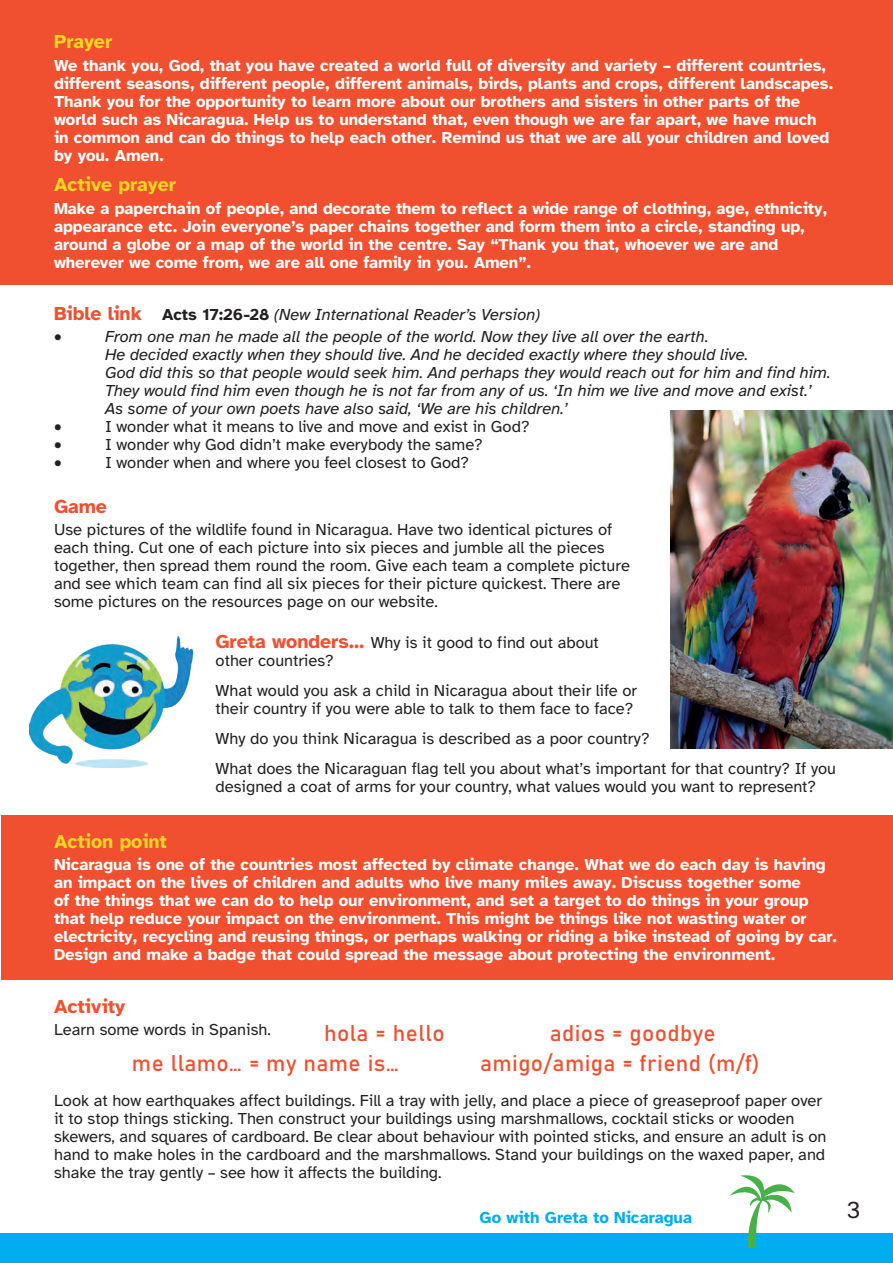
<style>
.page{position:relative;width:893px;height:1263px;background:#fff}
.page>*{position:absolute;margin:0;border:0;box-sizing:border-box;transform-origin:0 0}
.t1{font:24px "Atkinson Hyperlegible";color:#231f20}
.t2{font:22.5px "Bahnschrift";letter-spacing:.02em;color:#f0502f}
.t3{font:700 19.5px "Atkinson Hyperlegible";color:#f6d523}
.t4{font:700 19.5px "Atkinson Hyperlegible";color:#f0502f}
.t5{font:16.5px/18px "Atkinson Hyperlegible";color:#231f20}
.t6{font:700 16.5px/18px "Atkinson Hyperlegible";color:#fff}
.t7{font:italic 16.5px/18px "Atkinson Hyperlegible";color:#231f20}
.t8{font:700 16.5px "Atkinson Hyperlegible";color:#00aeef}
.t9{font:16.5px "Symbol";color:#231f20}
.s1{font-weight:700;font-style:normal;font-size:19.5px;color:#f0502f}
.s2{font-weight:700;font-style:normal}
.s3{font-weight:700;font-size:19.5px;color:#f0502f}
</style>
<div class="page">
<div style="left:1px;top:1233px;width:892px;height:30px;background:#00aeef"></div>
<svg style="left:729px;top:1175px;width:66px;height:73px"></svg>
<hr style="left:0;top:1233px;width:1px;height:30px;background:#00aeef">
<div style="left:2px;top:815px;width:891px;height:165px;background:#f0502f"></div>
<div style="left:1px;top:0;width:892px;height:285px;background:#f0502f"></div>
<img style="left:30px;top:637px;width:162px;height:130px">
<img style="left:671px;top:410px;width:222px;height:339px">
<p class="t3" style="left:54px;top:31px;width:60px">Prayer</p>
<p class="t6" style="left:54px;top:56px;width:781px">We thank you, God, that you have created a world full of diversity and variety – different countries, different seasons, different people, different animals, birds, plants and crops, different landscapes.<br>Thank you for the opportunity to learn more about our brothers and sisters in other parts of the world such as Nicaragua. Help us to understand that, even though we are far apart, we have much in common and can do things to help each other. Remind us that we are all your children and loved by you. Amen.</p>
<p class="t3" style="left:54px;top:174px;width:123px">Active prayer</p>
<p class="t6" style="left:54px;top:199px;width:775px">Make a paperchain of people, and decorate them to reflect a wide range of clothing, age, ethnicity, appearance etc. Join everyone’s paper chains together and form them into a circle, standing up, around a globe or a map of the world in the centre. Say “Thank you that, whoever we are and wherever we come from, we are all one family in you. Amen”.</p>
<p class="t7" style="left:54px;top:305px;width:488px"><span class="s1">Bible link</span> <span class="s2">Acts 17:26-28</span> (New International Reader’s Version)</p>
<p class="t9" style="left:54px;top:325px;width:9px">•</p>
<p class="t7" style="left:105px;top:328px;width:727px">From one man he made all the people of the world. Now they live all over the earth.<br>He decided exactly when they should live. And he decided exactly where they should live.<br>God did this so that people would seek him. And perhaps they would reach out for him and find him.<br>They would find him even though he is not far from any of us. ‘In him we live and move and exist.’ As some of your own poets have also said, ‘We are his children.’</p>
<p class="t9" style="left:54px;top:415px;width:9px">•</p>
<p class="t5" style="left:105px;top:418px;width:426px">I wonder what it means to live and move and exist in God?</p>
<p class="t9" style="left:54px;top:433px;width:9px">•</p>
<p class="t5" style="left:105px;top:436px;width:379px">I wonder why God didn’t make everybody the same?</p>
<p class="t9" style="left:54px;top:451px;width:9px">•</p>
<p class="t5" style="left:105px;top:454px;width:366px">I wonder when and where you feel closest to God?</p>
<p class="t4" style="left:54px;top:495px;width:54px">Game</p>
<p class="t5" style="left:54px;top:520px;width:577px">Use pictures of the wildlife found in Nicaragua. Have two identical pictures of each thing. Cut one of each picture into six pieces and jumble all the pieces together, then spread them round the room. Give each team a complete picture and see which team can find all six pieces for their picture quickest. There are some pictures on the resources page on our website.</p>
<p class="t5" style="left:216px;top:634px;width:385px"><span class="s3">Greta wonders…</span> Why is it good to find out about other countries?</p>
<p class="t5" style="left:216px;top:682px;width:423px">What would you ask a child in Nicaragua about their life or their country if you were able to talk to them face to face?</p>
<p class="t5" style="left:216px;top:724px;width:622px;line-height:29.8px">Why do you think Nicaragua is described as a poor country?<br>What does the Nicaraguan flag tell you about what’s important for that country? If you</p>
<p class="t5" style="left:216px;top:777px;width:602px">designed a coat of arms for your country, what values would you want to represent?</p>
<p class="t3" style="left:54px;top:830px;width:114px">Action point</p>
<p class="t6" style="left:54px;top:856px;width:785px">Nicaragua is one of the countries most affected by climate change. What we do each day is having an impact on the lives of children and adults who live many miles away. Discuss together some<br>of the things that we can do to help our environment, and set a target to do things in your group that help reduce your impact on the environment. This might be things like not wasting water or electricity, recycling and reusing things, or perhaps walking or riding a bike instead of going by car.<br>Design and make a badge that could spread the message about protecting the environment.</p>
<p class="t4" style="left:54px;top:995px;width:73px">Activity</p>
<p class="t5" style="left:54px;top:1021px;width:218px">Learn some words in Spanish.</p>
<h2 class="t2" style="left:324px;top:1019px;width:122px">hola = hello</h2>
<h2 class="t2" style="left:550px;top:1019px;width:167px">adios = goodbye</h2>
<h2 class="t2" style="left:132px;top:1049px;width:268px">me llamo… = my name is…</h2>
<h2 class="t2" style="left:480px;top:1049px;width:281px">amigo/amiga = friend (m/f)</h2>
<p class="t5" style="left:54px;top:1092px;width:774px">Look at how earthquakes affect buildings. Fill a tray with jelly, and place a piece of greaseproof paper over it to stop things sticking. Then construct your buildings using marshmallows, cocktail sticks or wooden skewers, and squares of cardboard. Be clear about behaviour with pointed sticks, and ensure an adult is on hand to make holes in the cardboard and the marshmallows. Stand your buildings on the waxed paper, and shake the tray gently – see how it affects the building.</p>
<p class="t8" style="left:479px;top:1208px;width:214px">Go with Greta to Nicaragua</p>
<h1 class="t1" style="left:847px;top:1197px;width:15px">3</h1>
</div>
